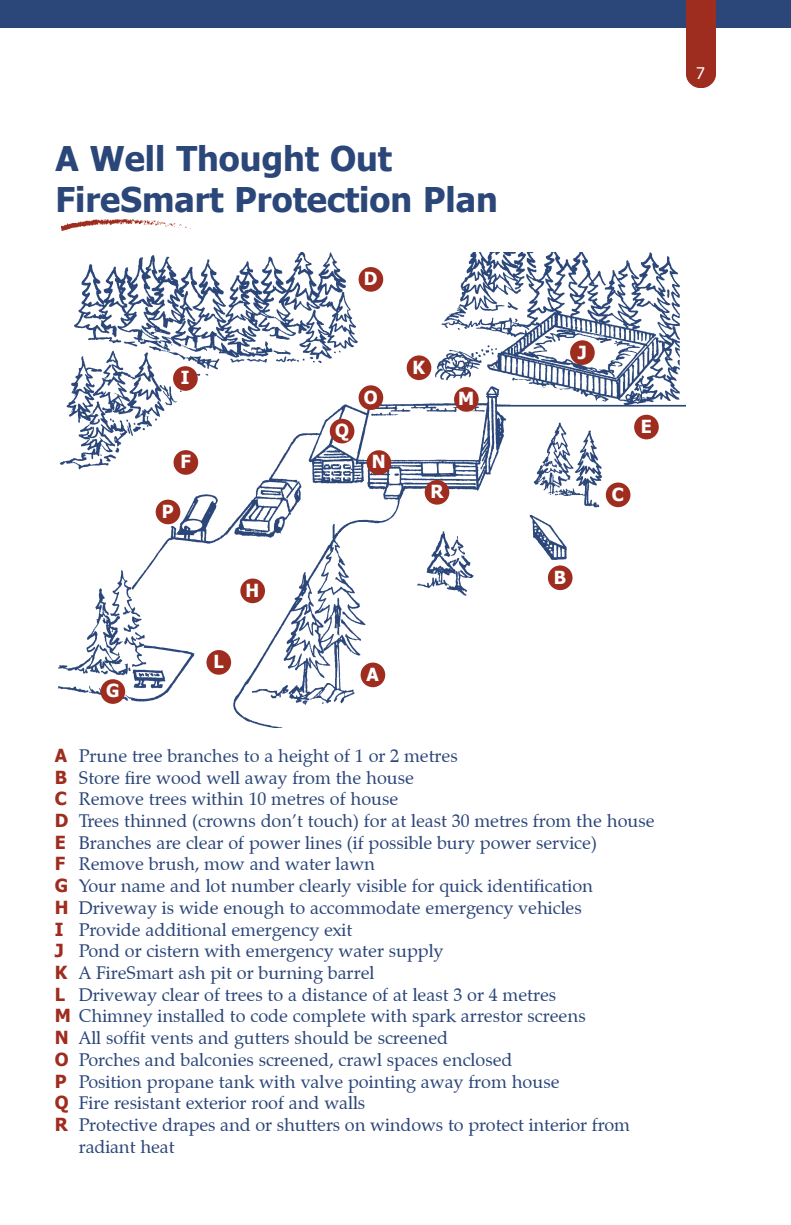
<style>
.page{position:relative;width:791px;height:1225px;background:#fff}
.page>*{position:absolute;margin:0;border:0;box-sizing:border-box;transform-origin:0 0}
.t1{font:700 34px/41px "Tahoma";color:#2b4679}
.t2{font:18px "Zapf Calligraphic 801 BT";color:#2b4679}
.t3{font:700 18px "Tahoma";color:#fff}
.t4{font:16px "Tahoma";color:#fff}
.s1{font-family:"Tahoma";font-weight:700;color:#9f2d1f}
</style>
<div class="page">
<div style="left:0;top:0;width:791px;height:27px;background:#2b4679"></div>
<div style="left:686px;top:0;width:29px;height:87px;background:#9f2d1f"></div>
<img style="left:62px;top:220px;width:125px;height:10px">
<img style="left:58px;top:252px;width:627px;height:475px">
<div style="left:360px;top:662px;width:25px;height:25px;background:#9f2d1f;border-radius:50%"></div>
<div style="left:548px;top:565px;width:24px;height:25px;background:#9f2d1f;border-radius:50%"></div>
<div style="left:605px;top:482px;width:25px;height:25px;background:#9f2d1f;border-radius:50%"></div>
<div style="left:358px;top:267px;width:25px;height:24px;background:#9f2d1f;border-radius:50%"></div>
<div style="left:634px;top:414px;width:24px;height:25px;background:#9f2d1f;border-radius:50%"></div>
<div style="left:173px;top:450px;width:25px;height:24px;background:#9f2d1f;border-radius:50%"></div>
<div style="left:100px;top:679px;width:25px;height:24px;background:#9f2d1f;border-radius:50%"></div>
<div style="left:240px;top:578px;width:25px;height:25px;background:#9f2d1f;border-radius:50%"></div>
<div style="left:206px;top:650px;width:25px;height:24px;background:#9f2d1f;border-radius:50%"></div>
<div style="left:454px;top:387px;width:24px;height:24px;background:#9f2d1f;border-radius:50%"></div>
<div style="left:366px;top:450px;width:25px;height:25px;background:#9f2d1f;border-radius:50%"></div>
<div style="left:424px;top:480px;width:25px;height:24px;background:#9f2d1f;border-radius:50%"></div>
<div style="left:358px;top:385px;width:25px;height:25px;background:#9f2d1f;border-radius:50%"></div>
<div style="left:156px;top:499px;width:24px;height:25px;background:#9f2d1f;border-radius:50%"></div>
<div style="left:330px;top:418px;width:24px;height:25px;background:#9f2d1f;border-radius:50%"></div>
<div style="left:173px;top:366px;width:25px;height:25px;background:#9f2d1f;border-radius:50%"></div>
<div style="left:570px;top:340px;width:24px;height:25px;background:#9f2d1f;border-radius:50%"></div>
<div style="left:406px;top:355px;width:25px;height:25px;background:#9f2d1f;border-radius:50%"></div>
<h1 class="t1" style="left:55px;top:136px;width:444px">A Well Thought Out<br>FireSmart Protection Plan</h1>
<p class="t3" style="left:106px;top:678px;width:15px">G</p>
<p class="t3" style="left:181px;top:365px;width:10px">I</p>
<p class="t3" style="left:180px;top:449px;width:12px">F</p>
<p class="t3" style="left:162px;top:498px;width:13px">P</p>
<p class="t3" style="left:213px;top:649px;width:12px">L</p>
<p class="t3" style="left:246px;top:577px;width:15px">H</p>
<p class="t3" style="left:364px;top:266px;width:15px">D</p>
<p class="t3" style="left:335px;top:417px;width:15px">Q</p>
<p class="t3" style="left:364px;top:384px;width:15px">O</p>
<p class="t3" style="left:372px;top:449px;width:15px">N</p>
<p class="t3" style="left:412px;top:354px;width:14px">K</p>
<p class="t3" style="left:458px;top:386px;width:18px">M</p>
<p class="t3" style="left:430px;top:479px;width:15px">R</p>
<p class="t3" style="left:366px;top:661px;width:14px">A</p>
<p class="t3" style="left:577px;top:339px;width:10px">J</p>
<p class="t3" style="left:640px;top:413px;width:13px">E</p>
<p class="t3" style="left:612px;top:481px;width:14px">C</p>
<p class="t3" style="left:554px;top:564px;width:14px">B</p>
<p class="t2" style="left:55px;top:744px;width:404px"><span class="s1">A</span> Prune tree branches to a height of 1 or 2 metres</p>
<p class="t2" style="left:55px;top:766px;width:360px"><span class="s1">B</span> Store fire wood well away from the house</p>
<p class="t2" style="left:55px;top:787px;width:345px"><span class="s1">C</span> Remove trees within 10 metres of house</p>
<p class="t2" style="left:55px;top:809px;width:601px"><span class="s1">D</span> Trees thinned (crowns don’t touch) for at least 30 metres from the house</p>
<p class="t2" style="left:55px;top:831px;width:543px"><span class="s1">E</span> Branches are clear of power lines (if possible bury power service)</p>
<p class="t2" style="left:55px;top:852px;width:322px"><span class="s1">F</span> Remove brush, mow and water lawn</p>
<p class="t2" style="left:55px;top:874px;width:540px"><span class="s1">G</span> Your name and lot number clearly visible for quick identification</p>
<p class="t2" style="left:55px;top:896px;width:528px"><span class="s1">H</span> Driveway is wide enough to accommodate emergency vehicles</p>
<p class="t2" style="left:55px;top:917px;width:299px"><span class="s1">I</span> Provide additional emergency exit</p>
<p class="t2" style="left:55px;top:939px;width:390px"><span class="s1">J</span> Pond or cistern with emergency water supply</p>
<p class="t2" style="left:55px;top:961px;width:321px"><span class="s1">K</span> A FireSmart ash pit or burning barrel</p>
<p class="t2" style="left:55px;top:983px;width:503px"><span class="s1">L</span> Driveway clear of trees to a distance of at least 3 or 4 metres</p>
<p class="t2" style="left:55px;top:1004px;width:532px"><span class="s1">M</span> Chimney installed to code complete with spark arrestor screens</p>
<p class="t2" style="left:55px;top:1026px;width:395px"><span class="s1">N</span> All soffit vents and gutters should be screened</p>
<p class="t2" style="left:55px;top:1048px;width:459px"><span class="s1">O</span> Porches and balconies screened, crawl spaces enclosed</p>
<p class="t2" style="left:55px;top:1069px;width:506px"><span class="s1">P</span> Position propane tank with valve pointing away from house</p>
<p class="t2" style="left:55px;top:1091px;width:312px"><span class="s1">Q</span> Fire resistant exterior roof and walls</p>
<p class="t2" style="left:55px;top:1113px;width:576px"><span class="s1">R</span> Protective drapes and or shutters on windows to protect interior from</p>
<p class="t2" style="left:79px;top:1134px;width:97px">radiant heat</p>
<p class="t4" style="left:696px;top:62px;width:10px">7</p>
</div>
